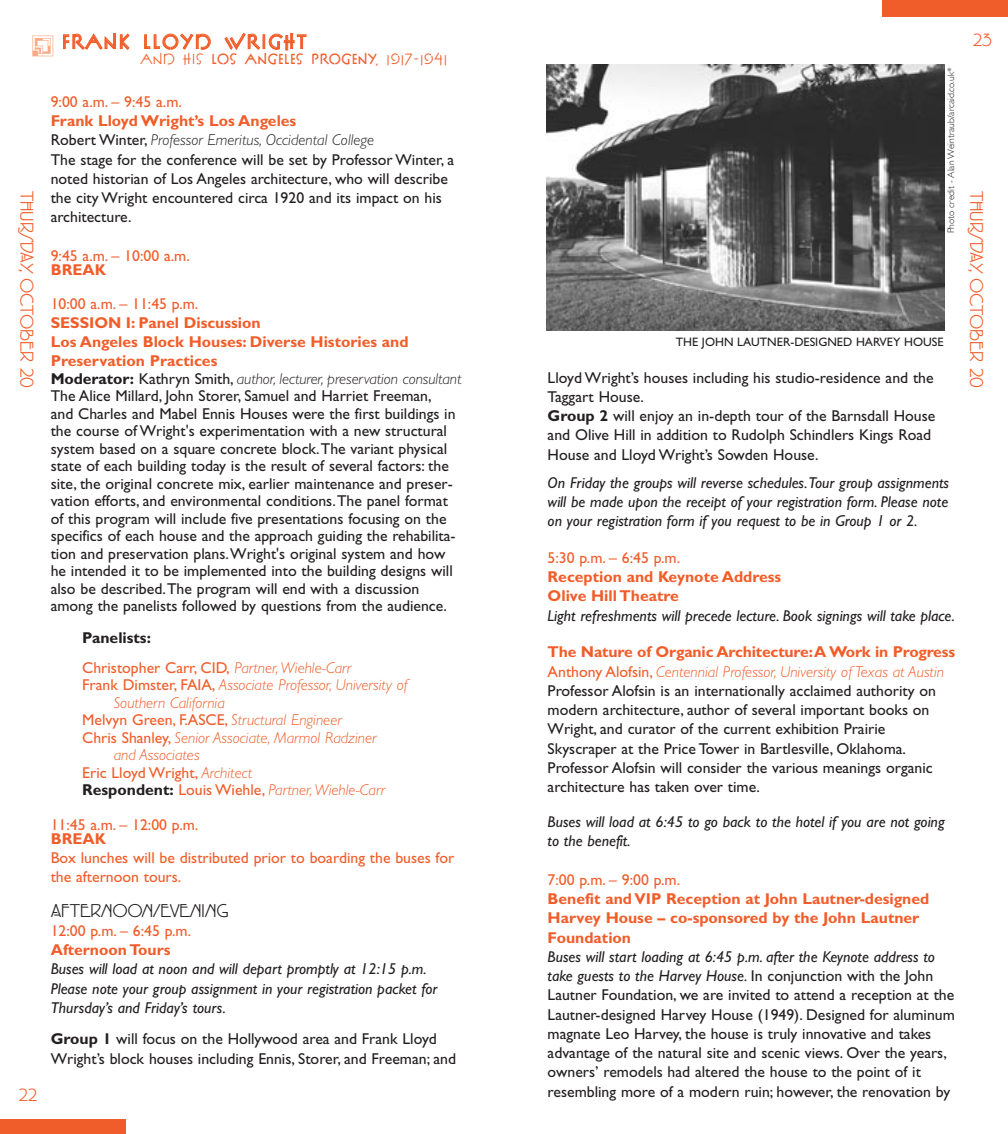
<style>
.page{position:relative;width:1008px;height:1134px;background:#fff}
.page>*{position:absolute;margin:0;border:0;box-sizing:border-box;transform-origin:0 0}
.t1{font:700 21.53px "P22 FLLW Exhibition";letter-spacing:.06em;color:#f15d2a}
.t2{font:20.12px "Eaglefeather";color:#f15d2a}
.t3{font:20.12px "Eaglefeather";color:#231f20}
.t4{font:19.25px "Eaglefeather";color:#f15d2a}
.t5{font:15.75px/19.2px "Gill Sans";color:#231f20}
.t6{font:italic 15.75px/19.2px "Gill Sans";color:#231f20}
.t7{font:15.75px/29.8px "Gill Sans";color:#f15d2a}
.t8{font:700 15.75px/19.2px "Gill Sans";color:#f15d2a}
.t9{font:italic 300 15.75px "Gill Sans";color:#f15d2a}
.t10{font:700 15.75px "P22 FLLW Exhibition";color:#f15d2a}
.t11{font:12.25px "Gill Sans";color:#231f20}
.t12{font:300 9.62px "Gill Sans";color:#231f20}
.s1{font-family:"P22 FLLW Exhibition Extras";font-weight:400;font-size:25.2px;color:#f9aa84}
.s2{font-weight:400}
.s3{font-weight:700;color:#f15d2a}
.s4{font-weight:300;font-style:italic}
.s5{font-weight:700}
.s6{font-weight:700;color:#231f20}
.s7{font-weight:400;font-style:normal}
.s8{font-weight:700;font-style:normal;color:#231f20}
.s9{color:#f15d2a}
.s10{font-weight:300;font-style:italic;color:#f15d2a}
.s11{font-style:italic}
</style>
<div class="page">
<div style="left:882px;top:0;width:126px;height:16px;background:#f15d2a"></div>
<div style="left:0;top:1119px;width:126px;height:15px;background:#f15d2a"></div>
<img style="left:547px;top:65px;width:398px;height:266px">
<h1 class="t1" style="left:33px;top:29px;width:276px"><span class="s1">G</span> FRANK LLOYD WRIGHT</h1>
<p class="t10" style="left:140px;top:49px;width:309px"><span class="s2">and His</span> LOS ANGELES PROGENY<span class="s2">, 1917–1941</span></p>
<p class="t4" style="left:973px;top:34px;width:20px">23</p>
<p class="t12" style="left:948px;top:233px;width:167px;rotate:-90deg">Photo credit - Alan Weintraub/arcaid.co.uk*</p>
<p class="t7" style="left:51px;top:89px;width:133px">9:00 a.m. – 9:45 a.m.</p>
<p class="t5" style="left:51px;top:113px;width:405px"><span class="s3">Frank Lloyd Wright’s Los Angeles<br></span>Robert Winter, <span class="s4">Professor Emeritus, Occidental College<br></span>The stage for the conference will be set by Professor Winter, a noted historian of Los Angeles architecture, who will describe the city Wright encountered circa 1920 and its impact on his architecture.</p>
<p class="t7" style="left:51px;top:243px;width:141px">9:45 a.m. – 10:00 a.m.</p>
<p class="t8" style="left:51px;top:262px;width:57px">BREAK</p>
<p class="t7" style="left:51px;top:290px;width:149px">10:00 a.m. – 11:45 p.m.</p>
<p class="t8" style="left:51px;top:315px;width:359px">SESSION I: Panel Discussion<br>Los Angeles Block Houses: Diverse Histories and<br>Preservation Practices</p>
<p class="t5" style="left:51px;top:372px;width:412px;line-height:17.5px"><span class="s5">Moderator:</span> Kathryn Smith, <span class="s4">author, lecturer, preservation consultant </span>The Alice Millard, John Storer, Samuel and Harriet Freeman,<br>and Charles and Mabel Ennis Houses were the first buildings in the course of Wright's experimentation with a new structural system based on a square concrete block.The variant physical state of each building today is the result of several factors: the site, the original concrete mix, earlier maintenance and preser&shy;vation efforts, and environmental conditions.The panel format of this program will include five presentations focusing on the specifics of each house and the approach guiding the rehabilita&shy;tion and preservation plans.Wright's original system and how he intended it to be implemented into the building designs will also be described.The program will end with a discussion among the panelists followed by questions from the audience.</p>
<p class="t7" style="left:82px;top:624px;width:270px"><span class="s6">Panelists:<br></span>Christopher Carr, CID, <span class="s4">Partner,Wiehle-Carr</span></p>
<p class="t9" style="left:82px;top:679px;width:327px"><span class="s7">Frank Dimster, FAIA,</span> Associate Professor, University of</p>
<p class="t9" style="left:114px;top:697px;width:113px">Southern California</p>
<p class="t7" style="left:82px;top:707px;width:261px">Melvyn Green, F.ASCE, <span class="s4">Structural Engineer</span></p>
<p class="t9" style="left:82px;top:732px;width:296px"><span class="s7">Chris Shanley,</span> Senior Associate, Marmol Radziner</p>
<p class="t9" style="left:114px;top:749px;width:87px">and Associates</p>
<p class="t7" style="left:82px;top:759px;width:172px">Eric Lloyd Wright, <span class="s4">Architect</span></p>
<p class="t9" style="left:82px;top:784px;width:304px"><span class="s8">Respondent:</span> <span class="s7">Louis Wiehle,</span> Partner,Wiehle-Carr</p>
<p class="t7" style="left:51px;top:812px;width:149px">11:45 a.m. – 12:00 p.m.</p>
<p class="t8" style="left:51px;top:831px;width:57px">BREAK</p>
<p class="t7" style="left:51px;top:850px;width:405px;line-height:18.9px">Box lunches will be distributed prior to boarding the buses for the afternoon tours.</p>
<p class="t3" style="left:51px;top:903px;width:179px">AFTERNOON/EVENING</p>
<p class="t7" style="left:51px;top:918px;width:142px">12:00 p.m. – 6:45 p.m.</p>
<p class="t8" style="left:51px;top:942px;width:121px">Afternoon Tours</p>
<p class="t6" style="left:51px;top:961px;width:388px">Buses will load at noon and will depart promptly at 12:15 p.m.<br>Please note your group assignment in your registration packet for<br>Thursday’s and Friday’s tours.</p>
<p class="t5" style="left:51px;top:1031px;width:407px"><span class="s5">Group 1</span> will focus on the Hollywood area and Frank Lloyd<br>Wright’s block houses including Ennis, Storer, and Freeman; and</p>
<p class="t2" style="left:34px;top:191px;width:199px;rotate:90deg">THURSDAY, OCTOBER 20</p>
<p class="t2" style="left:983px;top:191px;width:199px;rotate:90deg">THURSDAY, OCTOBER 20</p>
<p class="t11" style="left:676px;top:338px;width:269px">THE JOHN LAUTNER-DESIGNED HARVEY HOUSE</p>
<p class="t5" style="left:548px;top:369px;width:389px">Lloyd Wright’s houses including his studio-residence and the Taggart House.<br><span class="s5">Group 2</span> will enjoy an in-depth tour of the Barnsdall House and Olive Hill in addition to Rudolph Schindlers Kings Road House and Lloyd Wright’s Sowden House.</p>
<p class="t6" style="left:548px;top:474px;width:403px;text-align:justify">On Friday the groups will reverse schedules.Tour group assignments will be made upon the receipt of your registration form. Please note on your registration form if you request to be in Group 1 or 2.</p>
<p class="t7" style="left:548px;top:544px;width:134px">5:30 p.m. – 6:45 p.m.</p>
<p class="t8" style="left:548px;top:569px;width:235px">Reception and Keynote Address<br>Olive Hill Theatre</p>
<p class="t6" style="left:548px;top:607px;width:409px">Light refreshments will precede lecture. Book signings will take place.</p>
<p class="t5" style="left:548px;top:644px;width:409px"><span class="s3">The Nature of Organic Architecture:A Work in Progress </span><span class="s9">Anthony Alofsin,</span> <span class="s10">Centennial Professor, University of Texas at Austin </span>Professor Alofsin is an internationally acclaimed authority on modern architecture, author of several important books on Wright, and curator of the current exhibition Prairie Skyscraper at the Price Tower in Bartlesville, Oklahoma.<br>Professor Alofsin will consider the various meanings organic architecture has taken over time.</p>
<p class="t6" style="left:548px;top:814px;width:399px">Buses will load at 6:45 to go back to the hotel if you are not going to the benefit.</p>
<p class="t7" style="left:548px;top:866px;width:134px">7:00 p.m. – 9:00 p.m.</p>
<p class="t8" style="left:548px;top:891px;width:383px">Benefit and VIP Reception at John Lautner-designed<br>Harvey House – co-sponsored by the John Lautner<br>Foundation</p>
<p class="t5" style="left:548px;top:949px;width:409px"><span class="s11">Buses will start loading at 6:45 p.m. after the Keynote address to take guests to the Harvey House.</span> In conjunction with the John Lautner Foundation, we are invited to attend a reception at the Lautner-designed Harvey House (1949). Designed for aluminum magnate Leo Harvey, the house is truly innovative and takes advantage of the natural site and scenic views. Over the years, owners’ remodels had altered the house to the point of it</p>
<p class="t4" style="left:19px;top:1088px;width:20px">22</p>
<p class="t5" style="left:548px;top:1083px;width:404px">resembling more of a modern ruin; however, the renovation by</p>
</div>
